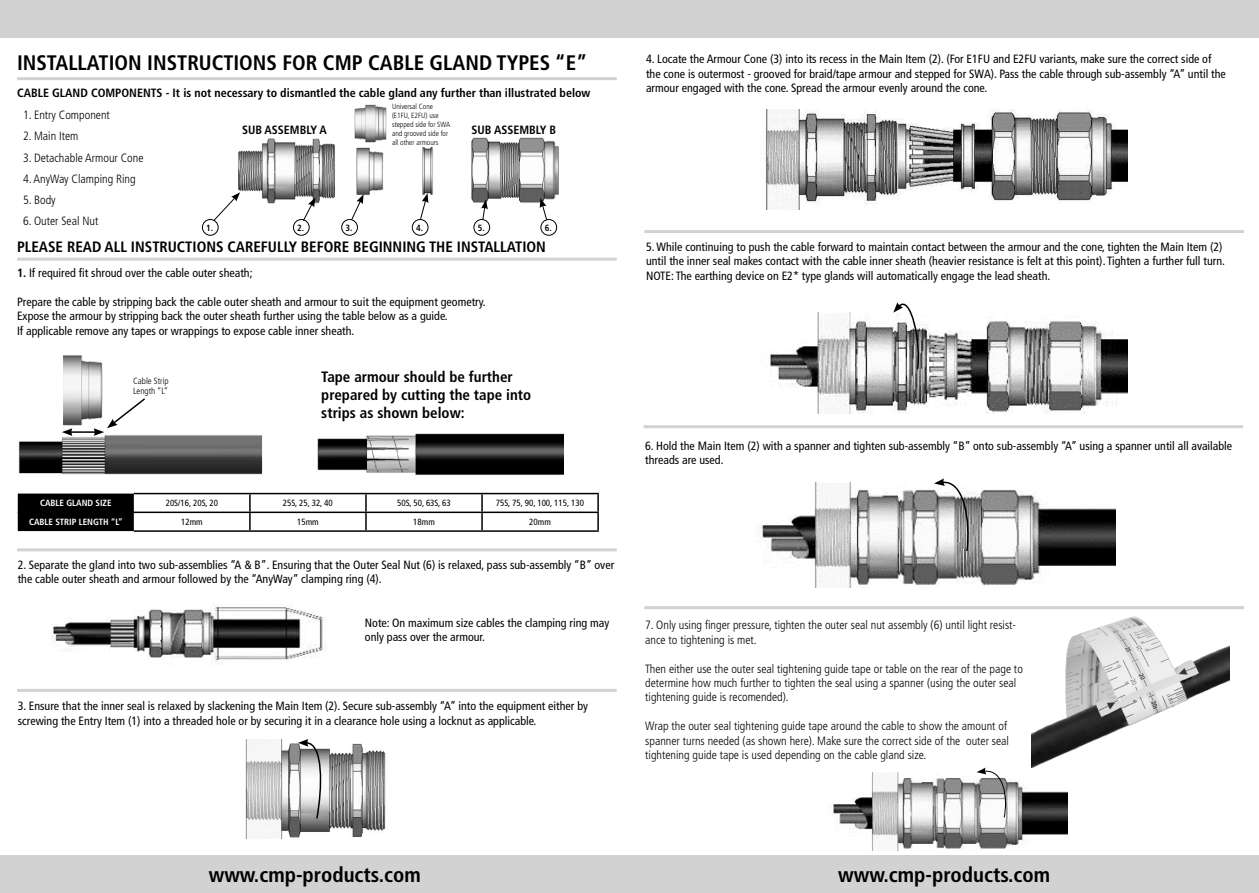
<style>
.page{position:relative;width:1259px;height:893px;background:#fff}
.page>*{position:absolute;margin:0;border:0;box-sizing:border-box;transform-origin:0 0}
.t1{font:700 condensed 21px "Frutiger LT Std";color:#000}
.t2{font:700 condensed 15px/18px "Frutiger LT Std";color:#000}
.t3{font:condensed 12px/14.4px "Frutiger LT Std";color:#000}
.t4{font:300 condensed 12px/14.4px "Frutiger LT Std";color:#000}
.t5{font:700 condensed 12px "Frutiger LT Std";color:#000}
.t6{font:condensed 9px "Frutiger LT Std";color:#000}
.t7{font:700 condensed 9px "Frutiger LT Std";color:#fff}
.t8{font:300 condensed 9px/10.8px "Frutiger LT Std";color:#000}
.t9{font:700 condensed 9px "Frutiger LT Std";color:#000}
.t10{font:300 condensed 7.5px/9px "Frutiger LT Std";color:#000}
.s1{font-weight:700}
</style>
<div class="page">
<div style="left:0;top:0;width:1259px;height:37px;background:#d2d2d2"></div>
<div style="left:0;top:856px;width:1259px;height:37px;background:#d2d2d2"></div>
<hr style="left:17px;top:77px;width:600px;height:3px;background:#d2d2d2">
<hr style="left:17px;top:258px;width:600px;height:3px;background:#d2d2d2">
<img style="left:18px;top:435px;width:245px;height:40px">
<img style="left:63px;top:355px;width:40px;height:70px">
<hr style="left:70px;top:431px;width:26px;height:2px;background:#000">
<svg style="left:62px;top:428px;width:10px;height:8px"></svg>
<svg style="left:94px;top:397px;width:53px;height:39px"></svg>
<img style="left:317px;top:433px;width:246px;height:42px">
<hr style="left:17px;top:548px;width:600px;height:3px;background:#d2d2d2">
<div style="left:18px;top:494px;width:116px;height:37px;background:#000"></div>
<hr style="left:134px;top:493px;width:116px;height:1px;background:#000">
<hr style="left:250px;top:493px;width:116px;height:1px;background:#000">
<hr style="left:366px;top:493px;width:116px;height:1px;background:#000">
<hr style="left:482px;top:493px;width:117px;height:1px;background:#000">
<hr style="left:18px;top:512px;width:116px;height:1px;background:#000">
<hr style="left:134px;top:512px;width:116px;height:1px;background:#000">
<hr style="left:250px;top:512px;width:116px;height:1px;background:#000">
<svg style="left:249px;top:494px;width:2px;height:36px"></svg>
<hr style="left:366px;top:512px;width:116px;height:1px;background:#000">
<svg style="left:365px;top:494px;width:2px;height:36px"></svg>
<hr style="left:482px;top:512px;width:117px;height:1px;background:#000">
<svg style="left:481px;top:494px;width:2px;height:36px"></svg>
<svg style="left:597px;top:494px;width:2px;height:36px"></svg>
<hr style="left:134px;top:530px;width:116px;height:2px;background:#000">
<hr style="left:250px;top:530px;width:116px;height:2px;background:#000">
<hr style="left:366px;top:530px;width:116px;height:2px;background:#000">
<hr style="left:482px;top:530px;width:117px;height:2px;background:#000">
<img style="left:52px;top:603px;width:273px;height:60px">
<hr style="left:17px;top:689px;width:600px;height:3px;background:#d2d2d2">
<img style="left:245px;top:739px;width:141px;height:100px">
<img style="left:763px;top:109px;width:365px;height:101px">
<hr style="left:644px;top:230px;width:600px;height:3px;background:#d2d2d2">
<img style="left:770px;top:313px;width:358px;height:100px">
<svg style="left:298px;top:739px;width:26px;height:81px"></svg>
<svg style="left:893px;top:302px;width:28px;height:69px"></svg>
<hr style="left:643px;top:425px;width:600px;height:3px;background:#d2d2d2">
<img style="left:755px;top:482px;width:360px;height:106px">
<svg style="left:934px;top:478px;width:36px;height:75px"></svg>
<hr style="left:644px;top:606px;width:600px;height:3px;background:#d2d2d2">
<img style="left:238px;top:137px;width:321px;height:67px">
<div style="left:202px;top:219px;width:16px;height:17px;border:1px solid #000;border-radius:50%"></div>
<svg style="left:213px;top:192px;width:27px;height:30px"></svg>
<div style="left:293px;top:219px;width:16px;height:17px;border:1px solid #000;border-radius:50%"></div>
<svg style="left:302px;top:197px;width:13px;height:25px"></svg>
<div style="left:341px;top:219px;width:17px;height:17px;border:1px solid #000;border-radius:50%"></div>
<svg style="left:351px;top:194px;width:13px;height:27px"></svg>
<div style="left:412px;top:219px;width:16px;height:17px;border:1px solid #000;border-radius:50%"></div>
<svg style="left:419px;top:193px;width:9px;height:28px"></svg>
<div style="left:473px;top:219px;width:17px;height:17px;border:1px solid #000;border-radius:50%"></div>
<svg style="left:481px;top:200px;width:7px;height:20px"></svg>
<div style="left:540px;top:219px;width:17px;height:17px;border:1px solid #000;border-radius:50%"></div>
<svg style="left:540px;top:198px;width:7px;height:23px"></svg>
<img style="left:1031px;top:616px;width:198px;height:151px">
<img style="left:349px;top:104px;width:43px;height:41px">
<img style="left:828px;top:773px;width:239px;height:77px">
<img style="left:976px;top:773px;width:81px;height:77px">
<svg style="left:976px;top:767px;width:32px;height:51px"></svg>
<p class="t1" style="left:17px;top:50px;width:572px">INSTALLATION INSTRUCTIONS FOR CMP CABLE GLAND TYPES “E”</p>
<p class="t5" style="left:17px;top:85px;width:575px">CABLE GLAND COMPONENTS - It is not necessary to dismantled the cable gland any further than illustrated below</p>
<p class="t4" style="left:23px;top:108px;width:88px">1. Entry Component</p>
<p class="t4" style="left:23px;top:129px;width:57px">2. Main Item</p>
<p class="t4" style="left:23px;top:150px;width:122px">3. Detachable Armour Cone</p>
<p class="t4" style="left:23px;top:172px;width:114px">4. AnyWay Clamping Ring</p>
<p class="t4" style="left:23px;top:193px;width:34px">5. Body</p>
<p class="t4" style="left:23px;top:214px;width:77px">6. Outer Seal Nut</p>
<p class="t2" style="left:17px;top:238px;width:530px">PLEASE READ ALL INSTRUCTIONS CAREFULLY BEFORE BEGINNING THE INSTALLATION</p>
<p class="t3" style="left:17px;top:266px;width:237px"><span class="s1">1.</span> If required fit shroud over the cable outer sheath;</p>
<p class="t3" style="left:17px;top:295px;width:470px">Prepare the cable by stripping back the cable outer sheath and armour to suit the equipment geometry.</p>
<p class="t3" style="left:17px;top:309px;width:432px">Expose the armour by stripping back the outer sheath further using the table below as a guide.</p>
<p class="t3" style="left:17px;top:323px;width:339px">If applicable remove any tapes or wrappings to expose cable inner sheath.</p>
<p class="t8" style="left:133px;top:375px;width:37px">Cable Strip<br>Length “L”</p>
<p class="t2" style="left:321px;top:367px;width:211px">Tape armour should be further prepared by cutting the tape into strips as shown below:</p>
<p class="t10" style="left:392px;top:102px;width:60px">Universal Cone (E1FU, E2FU) use stepped side for SWA and grooved side for all other armours</p>
<p class="t5" style="left:242px;top:122px;width:86px">SUB ASSEMBLY A</p>
<p class="t5" style="left:471px;top:122px;width:86px">SUB ASSEMBLY B</p>
<p class="t9" style="left:206px;top:222px;width:9px">1.</p>
<p class="t9" style="left:297px;top:222px;width:9px">2.</p>
<p class="t9" style="left:345px;top:222px;width:9px">3.</p>
<p class="t9" style="left:416px;top:222px;width:9px">4.</p>
<p class="t9" style="left:478px;top:222px;width:9px">5.</p>
<p class="t9" style="left:545px;top:222px;width:9px">6.</p>
<p class="t7" style="left:40px;top:498px;width:73px">CABLE GLAND SIZE</p>
<p class="t6" style="left:166px;top:498px;width:54px">20S/16, 20S, 20</p>
<p class="t6" style="left:283px;top:498px;width:52px">25S, 25, 32, 40</p>
<p class="t6" style="left:397px;top:498px;width:55px">50S, 50, 63S, 63</p>
<p class="t6" style="left:496px;top:498px;width:90px">75S, 75, 90, 100, 115, 130</p>
<p class="t7" style="left:29px;top:517px;width:95px">CABLE STRIP LENGTH “L”</p>
<p class="t6" style="left:181px;top:517px;width:23px">12mm</p>
<p class="t6" style="left:297px;top:517px;width:23px">15mm</p>
<p class="t6" style="left:413px;top:517px;width:23px">18mm</p>
<p class="t6" style="left:529px;top:517px;width:23px">20mm</p>
<p class="t3" style="left:18px;top:557px;width:598px">2. Separate the gland into two sub-assemblies “A &amp; B”. Ensuring that the Outer Seal Nut (6) is relaxed, pass sub-assembly “B” over the cable outer sheath and armour followed by the “AnyWay” clamping ring (4).</p>
<p class="t3" style="left:365px;top:615px;width:246px">Note: On maximum size cables the clamping ring may only pass over the armour.</p>
<p class="t3" style="left:18px;top:699px;width:572px">3. Ensure that the inner seal is relaxed by slackening the Main Item (2). Secure sub-assembly “A” into the equipment either by screwing the Entry Item (1) into a threaded hole or by securing it in a clearance hole using a locknut as applicable.</p>
<p class="t3" style="left:646px;top:52px;width:581px">4. Locate the Armour Cone (3) into its recess in the Main Item (2). (For E1FU and E2FU variants, make sure the correct side of the cone is outermost - grooved for braid/tape armour and stepped for SWA). Pass the cable through sub-assembly “A” until the armour engaged with the cone. Spread the armour evenly around the cone.</p>
<p class="t3" style="left:646px;top:239px;width:580px">5. While continuing to push the cable forward to maintain contact between the armour and the cone, tighten the Main Item (2) until the inner seal makes contact with the cable inner sheath (heavier resistance is felt at this point). Tighten a further full turn.</p>
<p class="t3" style="left:646px;top:268px;width:406px">NOTE: The earthing device on E2* type glands will automatically engage the lead sheath.</p>
<p class="t3" style="left:645px;top:438px;width:588px">6. Hold the Main Item (2) with a spanner and tighten sub-assembly “B” onto sub-assembly “A” using a spanner until all available threads are used.</p>
<p class="t4" style="left:645px;top:618px;width:372px">7. Only using finger pressure, tighten the outer seal nut assembly (6) until light resist&shy;ance to tightening is met.</p>
<p class="t4" style="left:645px;top:661px;width:379px">Then either use the outer seal tightening guide tape or table on the rear of the page to determine how much further to tighten the seal using a spanner (using the outer seal tightening guide is recomended).</p>
<p class="t4" style="left:645px;top:719px;width:365px">Wrap the outer seal tightening guide tape around the cable to show the amount of spanner turns needed (as shown here). Make sure the correct side of the outer seal tightening guide tape is used depending on the cable gland size.</p>
<h1 class="t1" style="left:209px;top:862px;width:213px">www.cmp-products.com</h1>
<h1 class="t1" style="left:838px;top:862px;width:213px">www.cmp-products.com</h1>
</div>
